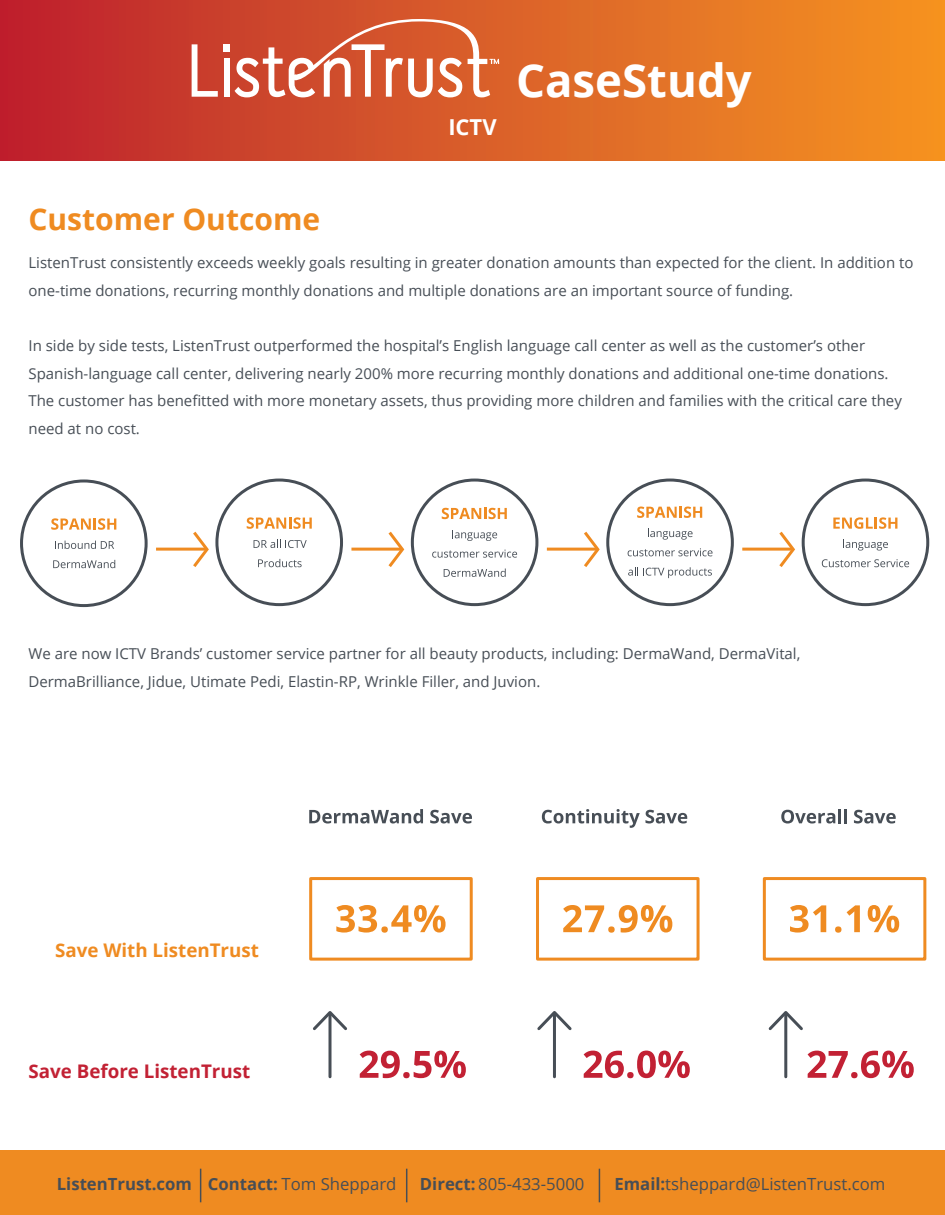
<style>
.page{position:relative;width:945px;height:1215px;background:#fff}
.page>*{position:absolute;margin:0;border:0;box-sizing:border-box;transform-origin:0 0}
.t1{font:700 45.6px "Open Sans";color:#fff}
.t2{font:700 30px "Open Sans";color:#ef8b21}
.t3{font:700 21.9px "Open Sans";color:#fff}
.t4{font:700 18.75px "Open Sans";color:#c22134}
.t5{font:700 18.75px "Open Sans";color:#ef8b21}
.t6{font:16.8px "Open Sans";color:#474e56}
.t7{font:700 16.8px "Open Sans";color:#474e56}
.t8{font:15px/27.6px "Open Sans";color:#474e56}
.s1{font-weight:400}
.s2{font-weight:700}
</style>
<div class="page">
<div style="left:0;top:0;width:945px;height:160px;background:linear-gradient(to right,#bd222f,#f59622)"></div>
<svg style="left:192px;top:44px;width:26px;height:53px"></svg>
<div style="left:223px;top:44px;width:7px;height:7px;background:#fff"></div>
<div style="left:224px;top:59px;width:5px;height:38px;background:#fff"></div>
<svg style="left:235px;top:19px;width:264px;height:78px"></svg>
<div style="left:0;top:1151px;width:945px;height:64px;background:#ef8b21"></div>
<hr style="left:406px;top:1169px;width:1px;height:33px;background:#474e56">
<hr style="left:200px;top:1169px;width:1px;height:33px;background:#474e56">
<hr style="left:599px;top:1169px;width:1px;height:33px;background:#474e56">
<hr style="left:156px;top:548px;width:50px;height:3px;background:#ef8b21">
<svg style="left:190px;top:531px;width:19px;height:36px"></svg>
<hr style="left:351px;top:548px;width:50px;height:3px;background:#ef8b21">
<svg style="left:385px;top:531px;width:20px;height:36px"></svg>
<hr style="left:547px;top:548px;width:49px;height:3px;background:#ef8b21">
<svg style="left:581px;top:531px;width:19px;height:36px"></svg>
<hr style="left:742px;top:548px;width:50px;height:3px;background:#ef8b21">
<svg style="left:776px;top:531px;width:19px;height:36px"></svg>
<svg style="left:336px;top:905px;width:110px;height:28px"></svg>
<svg style="left:360px;top:1051px;width:106px;height:27px"></svg>
<svg style="left:309px;top:809px;width:114px;height:15px"></svg>
<svg style="left:430px;top:810px;width:42px;height:14px"></svg>
<svg style="left:563px;top:905px;width:109px;height:28px"></svg>
<svg style="left:584px;top:1051px;width:106px;height:27px"></svg>
<svg style="left:542px;top:809px;width:145px;height:19px"></svg>
<svg style="left:790px;top:905px;width:36px;height:28px"></svg>
<svg style="left:835px;top:926px;width:6px;height:7px"></svg>
<svg style="left:847px;top:905px;width:13px;height:27px"></svg>
<svg style="left:868px;top:905px;width:31px;height:28px"></svg>
<svg style="left:808px;top:1051px;width:106px;height:27px"></svg>
<svg style="left:781px;top:810px;width:54px;height:14px"></svg>
<hr style="left:838px;top:809px;width:3px;height:14px;background:#474e56">
<hr style="left:844px;top:809px;width:3px;height:14px;background:#474e56">
<svg style="left:854px;top:810px;width:42px;height:14px"></svg>
<div style="left:309px;top:877px;width:164px;height:84px;border:3px solid #ef8b21"></div>
<div style="left:536px;top:877px;width:164px;height:84px;border:3px solid #ef8b21"></div>
<div style="left:763px;top:877px;width:163px;height:84px;border:3px solid #ef8b21"></div>
<svg style="left:313px;top:1011px;width:34px;height:22px"></svg>
<hr style="left:329px;top:1014px;width:3px;height:63px;background:#474e56">
<svg style="left:537px;top:1011px;width:35px;height:20px"></svg>
<hr style="left:553px;top:1014px;width:3px;height:63px;background:#474e56">
<svg style="left:768px;top:1011px;width:35px;height:22px"></svg>
<hr style="left:784px;top:1014px;width:3px;height:63px;background:#474e56">
<svg style="left:51px;top:518px;width:65px;height:12px"></svg>
<svg style="left:55px;top:541px;width:59px;height:8px"></svg>
<svg style="left:53px;top:560px;width:62px;height:8px"></svg>
<div style="left:20px;top:479px;width:128px;height:128px;border:3px solid #474e56;border-radius:50%"></div>
<svg style="left:247px;top:517px;width:65px;height:12px"></svg>
<svg style="left:254px;top:540px;width:53px;height:8px"></svg>
<svg style="left:258px;top:559px;width:44px;height:8px"></svg>
<div style="left:215px;top:479px;width:128px;height:127px;border:3px solid #474e56;border-radius:50%"></div>
<svg style="left:442px;top:508px;width:65px;height:11px"></svg>
<svg style="left:452px;top:530px;width:45px;height:11px"></svg>
<svg style="left:432px;top:550px;width:85px;height:8px"></svg>
<svg style="left:444px;top:569px;width:62px;height:8px"></svg>
<div style="left:411px;top:479px;width:127px;height:127px;border:3px solid #474e56;border-radius:50%"></div>
<svg style="left:637px;top:507px;width:65px;height:11px"></svg>
<svg style="left:648px;top:529px;width:45px;height:11px"></svg>
<svg style="left:628px;top:548px;width:85px;height:8px"></svg>
<svg style="left:628px;top:567px;width:84px;height:11px"></svg>
<div style="left:606px;top:479px;width:128px;height:127px;border:3px solid #474e56;border-radius:50%"></div>
<svg style="left:833px;top:517px;width:64px;height:12px"></svg>
<svg style="left:843px;top:540px;width:45px;height:11px"></svg>
<svg style="left:822px;top:559px;width:87px;height:8px"></svg>
<div style="left:802px;top:479px;width:127px;height:127px;border:3px solid #474e56;border-radius:50%"></div>
<h3 class="t3" style="left:448px;top:112px;width:50px">ICTV</h3>
<h1 class="t1" style="left:516px;top:48px;width:237px">CaseStudy</h1>
<h2 class="t2" style="left:28px;top:197px;width:293px">Customer Outcome</h2>
<p class="t8" style="left:28px;top:249px;width:886px">ListenTrust consistently exceeds weekly goals resulting in greater donation amounts than expected for the client. In addition to one-time donations, recurring monthly donations and multiple donations are an important source of funding.</p>
<p class="t8" style="left:28px;top:332px;width:875px">In side by side tests, ListenTrust outperformed the hospital’s English language call center as well as the customer’s other Spanish-language call center, delivering nearly 200% more recurring monthly donations and additional one-time donations.<br>The customer has benefitted with more monetary assets, thus providing more children and families with the critical care they need at no cost.</p>
<p class="t8" style="left:28px;top:639px;width:773px">We are now ICTV Brands’ customer service partner for all beauty products, including: DermaWand, DermaVital,<br>DermaBrilliance, Jidue, Utimate Pedi, Elastin-RP, Wrinkle Filler, and Juvion.</p>
<p class="t5" style="left:55px;top:937px;width:205px">Save With ListenTrust</p>
<p class="t4" style="left:28px;top:1058px;width:223px">Save Before ListenTrust</p>
<p class="t7" style="left:57px;top:1172px;width:341px">ListenTrust.com Contact: <span class="s1">Tom Sheppard</span></p>
<p class="t6" style="left:420px;top:1173px;width:166px"><span class="s2">Direct:</span> 805-433-5000</p>
<p class="t6" style="left:614px;top:1173px;width:273px"><span class="s2">Email:</span> tsheppard@ListenTrust.com</p>
</div>
